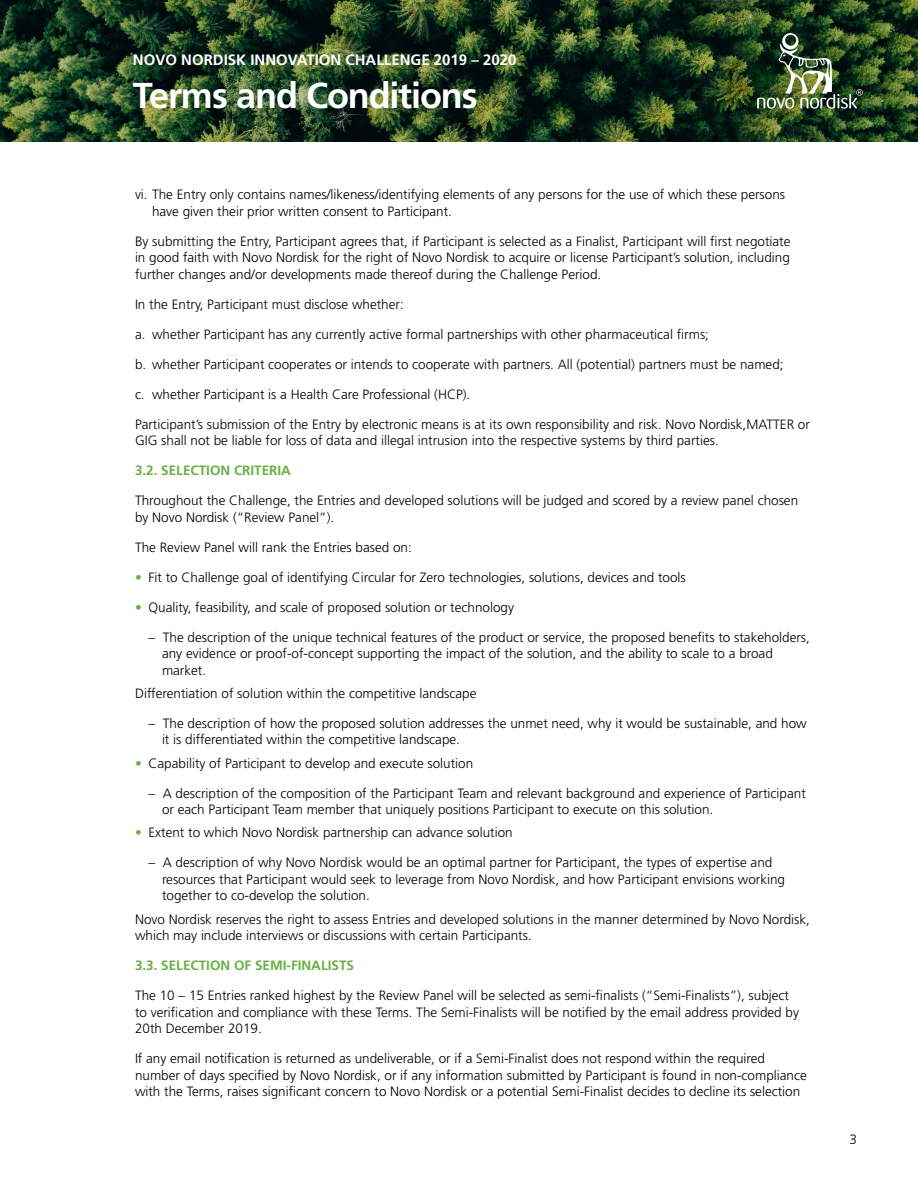
<style>
.page{position:relative;width:918px;height:1188px;background:#fff}
.page>*{position:absolute;margin:0;border:0;box-sizing:border-box;transform-origin:0 0}
.t1{font:700 36px "Frutiger";letter-spacing:-.03em;color:#fff}
.t2{font:700 15px "Frutiger";color:#fff}
.t3{font:300 13.5px/16.5px "Frutiger";color:#000}
.t4{font:700 13.5px "Frutiger";color:#69af43}
.s1{font-weight:700;color:#69af43}
</style>
<div class="page">
<img style="left:0;top:0;width:918px;height:142px">
<img style="left:757px;top:33px;width:106px;height:76px">
<p class="t2" style="left:133px;top:50px;width:385px">NOVO NORDISK INNOVATION CHALLENGE 2019 – 2020</p>
<h1 class="t1" style="left:133px;top:74px;width:347px">Terms and Conditions</h1>
<p class="t3" style="left:152px;top:186px;width:635px;text-indent:-17px">vi. The Entry only contains names/likeness/identifying elements of any persons for the use of which these persons have given their prior written consent to Participant.</p>
<p class="t3" style="left:135px;top:233px;width:657px;text-align:justify">By submitting the Entry, Participant agrees that, if Participant is selected as a Finalist, Participant will first negotiate in good faith with Novo Nordisk for the right of Novo Nordisk to acquire or license Participant’s solution, including further changes and/or developments made thereof during the Challenge Period.</p>
<p class="t3" style="left:135px;top:296px;width:270px">In the Entry, Participant must disclose whether:</p>
<p class="t3" style="left:135px;top:326px;width:576px">a. whether Participant has any currently active formal partnerships with other pharmaceutical firms;</p>
<p class="t3" style="left:135px;top:356px;width:650px">b. whether Participant cooperates or intends to cooperate with partners. All (potential) partners must be named;</p>
<p class="t3" style="left:135px;top:386px;width:337px">c. whether Participant is a Health Care Professional (HCP).</p>
<p class="t3" style="left:135px;top:416px;width:676px">Participant’s submission of the Entry by electronic means is at its own responsibility and risk. Novo Nordisk,MATTER or<br>GIG shall not be liable for loss of data and illegal intrusion into the respective systems by third parties.</p>
<p class="t4" style="left:135px;top:462px;width:158px">3.2. SELECTION CRITERIA</p>
<p class="t3" style="left:135px;top:492px;width:665px">Throughout the Challenge, the Entries and developed solutions will be judged and scored by a review panel chosen by Novo Nordisk (“Review Panel”).</p>
<p class="t3" style="left:135px;top:539px;width:278px">The Review Panel will rank the Entries based on:</p>
<p class="t3" style="left:135px;top:569px;width:552px"><span class="s1">•</span> Fit to Challenge goal of identifying Circular for Zero technologies, solutions, devices and tools</p>
<p class="t3" style="left:135px;top:599px;width:381px"><span class="s1">•</span> Quality, feasibility, and scale of proposed solution or technology</p>
<p class="t3" style="left:162px;top:629px;width:649px;text-indent:-14px">– The description of the unique technical features of the product or service, the proposed benefits to stakeholders, any evidence or proof-of-concept supporting the impact of the solution, and the ability to scale to a broad market.</p>
<p class="t3" style="left:135px;top:685px;width:343px">Differentiation of solution within the competitive landscape</p>
<p class="t3" style="left:162px;top:715px;width:646px;text-indent:-14px">– The description of how the proposed solution addresses the unmet need, why it would be sustainable, and how it is differentiated within the competitive landscape.</p>
<p class="t3" style="left:135px;top:755px;width:340px"><span class="s1">•</span> Capability of Participant to develop and execute solution</p>
<p class="t3" style="left:162px;top:785px;width:645px;text-indent:-14px">– A description of the composition of the Participant Team and relevant background and experience of Participant or each Participant Team member that uniquely positions Participant to execute on this solution.</p>
<p class="t3" style="left:135px;top:825px;width:379px"><span class="s1">•</span> Extent to which Novo Nordisk partnership can advance solution</p>
<p class="t3" style="left:162px;top:855px;width:625px;text-indent:-14px">– A description of why Novo Nordisk would be an optimal partner for Participant, the types of expertise and resources that Participant would seek to leverage from Novo Nordisk, and how Participant envisions working together to co-develop the solution.</p>
<p class="t3" style="left:135px;top:911px;width:676px">Novo Nordisk reserves the right to assess Entries and developed solutions in the manner determined by Novo Nordisk, which may include interviews or discussions with certain Participants.</p>
<p class="t4" style="left:135px;top:957px;width:221px">3.3. SELECTION OF SEMI-FINALISTS</p>
<p class="t3" style="left:135px;top:987px;width:666px">The 10 – 15 Entries ranked highest by the Review Panel will be selected as semi-finalists (“Semi-Finalists”), subject to verification and compliance with these Terms. The Semi-Finalists will be notified by the email address provided by<br>20th December 2019.</p>
<p class="t3" style="left:135px;top:1050px;width:673px">If any email notification is returned as undeliverable, or if a Semi-Finalist does not respond within the required number of days specified by Novo Nordisk, or if any information submitted by Participant is found in non-compliance with the Terms, raises significant concern to Novo Nordisk or a potential Semi-Finalist decides to decline its selection</p>
<p class="t3" style="left:849px;top:1131px;width:9px">3</p>
</div>
